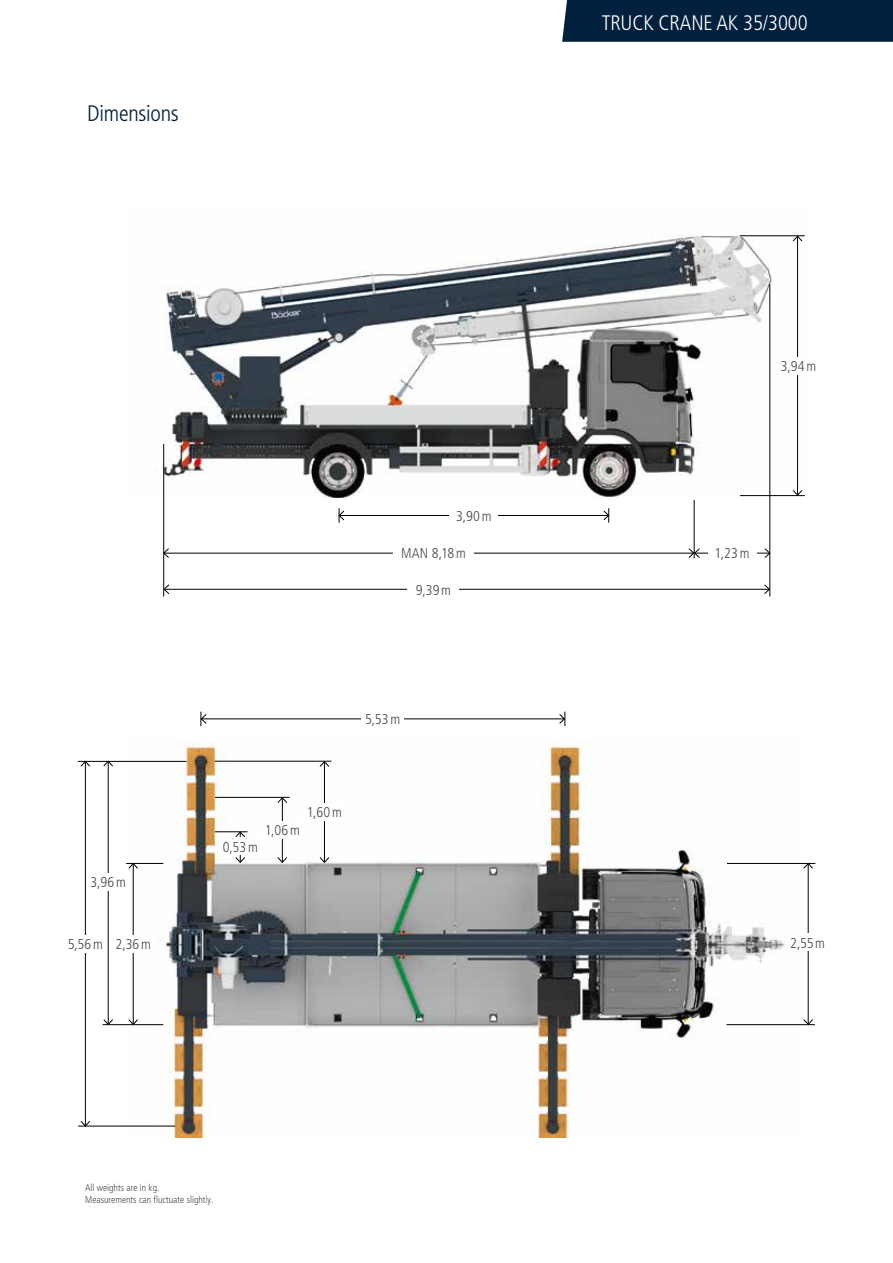
<style>
.page{position:relative;width:893px;height:1263px;background:#fff}
.page>*{position:absolute;margin:0;border:0;box-sizing:border-box;transform-origin:0 0}
.t1{font:300 condensed 22.5px "Frutiger";letter-spacing:-.01em;color:#00203e}
.t2{font:300 condensed 21px "Frutiger";letter-spacing:-.005em;color:#fff}
.t3{font:300 condensed 14.25px "Frutiger";letter-spacing:.02em;color:#4a4a49}
.t4{font:300 condensed 9.75px/12px "Frutiger";color:#4a4a49}
</style>
<div class="page">
<hr style="left:695px;top:553px;width:75px;height:1px;background:#000">
<svg style="left:764px;top:548px;width:6px;height:10px"></svg>
<div style="left:562px;top:0;width:331px;height:42px;background:#00203e"></div>
<img style="left:164px;top:234px;width:641px;height:264px">
<hr style="left:770px;top:284px;width:1px;height:312px;background:#000">
<hr style="left:797px;top:236px;width:1px;height:259px;background:#000">
<svg style="left:792px;top:236px;width:10px;height:6px"></svg>
<svg style="left:792px;top:490px;width:10px;height:5px"></svg>
<hr style="left:164px;top:589px;width:605px;height:1px;background:#000">
<svg style="left:164px;top:584px;width:5px;height:10px"></svg>
<svg style="left:764px;top:584px;width:6px;height:10px"></svg>
<hr style="left:339px;top:515px;width:270px;height:1px;background:#000">
<svg style="left:339px;top:508px;width:5px;height:15px"></svg>
<svg style="left:603px;top:508px;width:6px;height:15px"></svg>
<hr style="left:740px;top:235px;width:65px;height:1px;background:#000">
<hr style="left:740px;top:495px;width:65px;height:1px;background:#000">
<div style="left:408px;top:584px;width:51px;height:11px;background:#fff"></div>
<div style="left:774px;top:357px;width:49px;height:17px;background:#fff"></div>
<div style="left:450px;top:510px;width:48px;height:11px;background:#fff"></div>
<img style="left:124px;top:741px;width:676px;height:397px">
<hr style="left:726px;top:1024px;width:89px;height:1px;background:#000">
<hr style="left:727px;top:863px;width:88px;height:1px;background:#000">
<hr style="left:201px;top:719px;width:363px;height:1px;background:#000">
<svg style="left:201px;top:712px;width:6px;height:14px"></svg>
<svg style="left:559px;top:712px;width:7px;height:14px"></svg>
<hr style="left:808px;top:863px;width:1px;height:161px;background:#000">
<svg style="left:803px;top:1019px;width:10px;height:6px"></svg>
<svg style="left:803px;top:863px;width:10px;height:6px"></svg>
<div style="left:361px;top:713px;width:43px;height:11px;background:#fff"></div>
<div style="left:787px;top:934px;width:42px;height:17px;background:#fff"></div>
<hr style="left:215px;top:831px;width:32px;height:1px;background:#000">
<hr style="left:215px;top:797px;width:75px;height:1px;background:#000">
<hr style="left:215px;top:761px;width:116px;height:1px;background:#000">
<hr style="left:78px;top:761px;width:108px;height:1px;background:#000">
<hr style="left:78px;top:1126px;width:97px;height:1px;background:#000">
<hr style="left:126px;top:863px;width:37px;height:1px;background:#000">
<hr style="left:103px;top:1024px;width:60px;height:1px;background:#000">
<hr style="left:240px;top:832px;width:1px;height:30px;background:#000">
<svg style="left:235px;top:831px;width:10px;height:6px"></svg>
<svg style="left:235px;top:857px;width:10px;height:6px"></svg>
<hr style="left:282px;top:798px;width:1px;height:64px;background:#000">
<svg style="left:277px;top:797px;width:10px;height:6px"></svg>
<svg style="left:277px;top:857px;width:10px;height:6px"></svg>
<hr style="left:324px;top:762px;width:1px;height:100px;background:#000">
<svg style="left:319px;top:761px;width:10px;height:6px"></svg>
<svg style="left:319px;top:857px;width:10px;height:6px"></svg>
<hr style="left:85px;top:761px;width:1px;height:365px;background:#000">
<svg style="left:80px;top:761px;width:10px;height:6px"></svg>
<svg style="left:80px;top:1121px;width:10px;height:5px"></svg>
<hr style="left:108px;top:761px;width:1px;height:263px;background:#000">
<svg style="left:103px;top:761px;width:10px;height:6px"></svg>
<svg style="left:103px;top:1019px;width:10px;height:6px"></svg>
<hr style="left:133px;top:863px;width:1px;height:161px;background:#000">
<svg style="left:128px;top:863px;width:10px;height:6px"></svg>
<svg style="left:128px;top:1019px;width:10px;height:6px"></svg>
<div style="left:219px;top:838px;width:42px;height:17px;background:#fff"></div>
<div style="left:112px;top:935px;width:43px;height:17px;background:#fff"></div>
<div style="left:87px;top:873px;width:42px;height:17px;background:#fff"></div>
<div style="left:64px;top:935px;width:43px;height:17px;background:#fff"></div>
<div style="left:261px;top:821px;width:42px;height:17px;background:#fff"></div>
<div style="left:303px;top:803px;width:42px;height:17px;background:#fff"></div>
<hr style="left:164px;top:553px;width:530px;height:1px;background:#000">
<svg style="left:164px;top:548px;width:5px;height:10px"></svg>
<svg style="left:688px;top:548px;width:12px;height:10px"></svg>
<div style="left:393px;top:548px;width:81px;height:10px;background:#fff"></div>
<hr style="left:694px;top:500px;width:1px;height:58px;background:#000">
<hr style="left:163px;top:444px;width:1px;height:152px;background:#000">
<div style="left:708px;top:548px;width:48px;height:10px;background:#fff"></div>
<h1 class="t1" style="left:87px;top:101px;width:93px">Dimensions</h1>
<h2 class="t2" style="left:602px;top:11px;width:208px">TRUCK CRANE AK 35/3000</h2>
<p class="t3" style="left:91px;top:874px;width:37px">3,96m</p>
<p class="t3" style="left:68px;top:936px;width:37px">5,56m</p>
<p class="t3" style="left:116px;top:936px;width:37px">2,36m</p>
<p class="t3" style="left:781px;top:358px;width:37px">3,94m</p>
<p class="t3" style="left:456px;top:508px;width:37px">3,90m</p>
<p class="t3" style="left:401px;top:545px;width:66px">MAN 8,18m</p>
<p class="t3" style="left:714px;top:545px;width:36px">1,23m</p>
<p class="t3" style="left:416px;top:582px;width:37px">9,39m</p>
<p class="t3" style="left:365px;top:711px;width:37px">5,53m</p>
<p class="t3" style="left:223px;top:838px;width:37px">0,53m</p>
<p class="t3" style="left:265px;top:822px;width:37px">1,06m</p>
<p class="t3" style="left:307px;top:804px;width:37px">1,60m</p>
<p class="t3" style="left:790px;top:935px;width:36px">2,55m</p>
<p class="t4" style="left:85px;top:1181px;width:130px">All weights are in kg.<br>Measurements can fluctuate slightly.</p>
</div>
